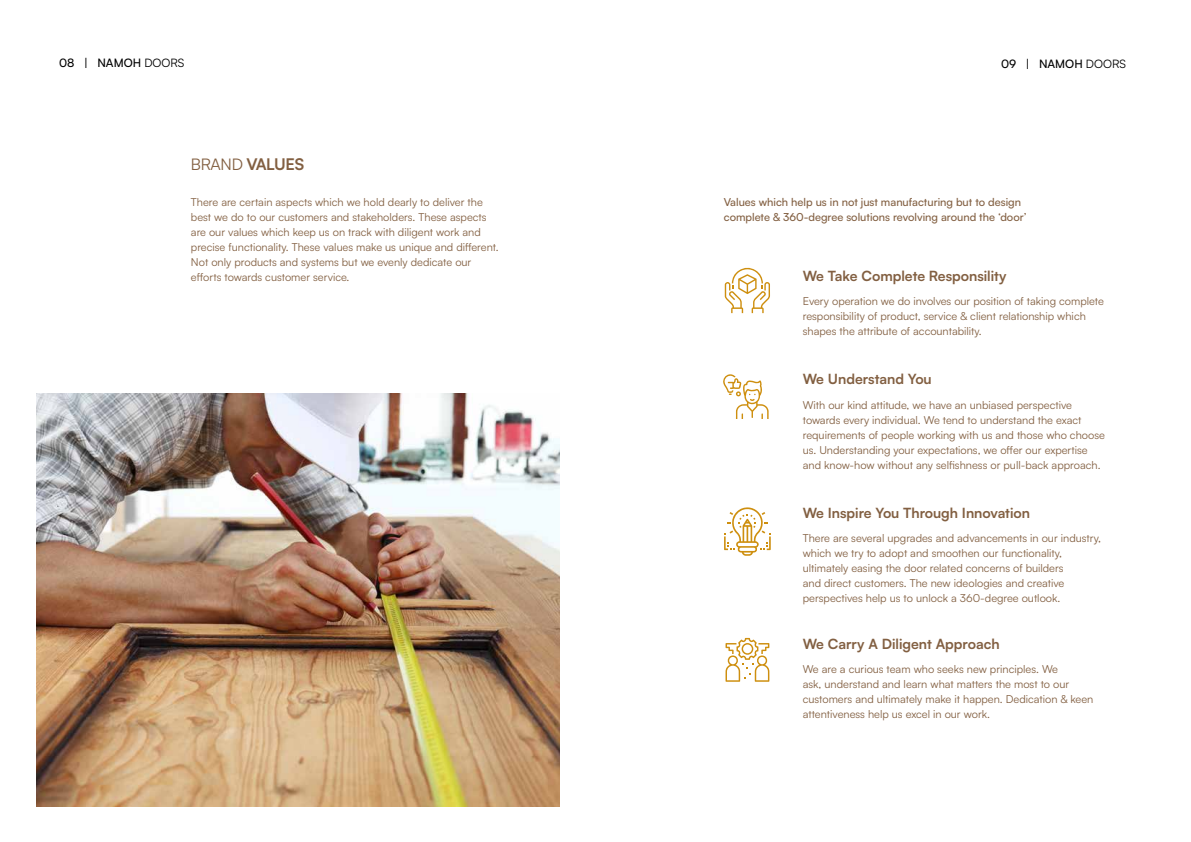
<style>
.page{position:relative;width:1191px;height:842px;background:#fff}
.page>*{position:absolute;margin:0;border:0;box-sizing:border-box;transform-origin:0 0}
.t1{font:700 16px "Satoshi";letter-spacing:-.02em;color:#825f41}
.t2{font:700 14px "Satoshi";color:#825f41}
.t3{font:500 11.6px "Satoshi";color:#000}
.t4{font:11px/15.1px "Satoshi";color:#825f41}
.t5{font:500 11px/15.1px "Satoshi";color:#825f41}
.s1{font-weight:400}
</style>
<div class="page">
<img style="left:36px;top:393px;width:523px;height:413px">
<svg style="left:724px;top:507px;width:46px;height:49px"></svg>
<svg style="left:725px;top:267px;width:45px;height:46px"></svg>
<svg style="left:723px;top:374px;width:45px;height:44px"></svg>
<svg style="left:725px;top:638px;width:44px;height:44px"></svg>
<p class="t3" style="left:59px;top:55px;width:127px">08 | NAMOH <span class="s1">DOORS</span></p>
<h1 class="t1" style="left:191px;top:153px;width:115px"><span class="s1">BRAND</span> VALUES</h1>
<p class="t4" style="left:191px;top:194px;width:309px">There are certain aspects which we hold dearly to deliver the best we do to our customers and stakeholders. These aspects are our values which keep us on track with diligent work and precise functionality. These values make us unique and different.<br>Not only products and systems but we evenly dedicate our efforts towards customer service.</p>
<p class="t3" style="left:1001px;top:56px;width:127px">09 | NAMOH <span class="s1">DOORS</span></p>
<p class="t5" style="left:724px;top:194px;width:304px">Values which help us in not just manufacturing but to design complete &amp; 360-degree solutions revolving around the ‘door’</p>
<p class="t2" style="left:802px;top:266px;width:205px">We Take Complete Responsility</p>
<p class="t4" style="left:802px;top:293px;width:303px">Every operation we do involves our position of taking complete responsibility of product, service &amp; client relationship which shapes the attribute of accountability.</p>
<p class="t2" style="left:802px;top:369px;width:130px">We Understand You</p>
<p class="t4" style="left:802px;top:397px;width:304px">With our kind attitude, we have an unbiased perspective towards every individual. We tend to understand the exact requirements of people working with us and those who choose us. Understanding your expectations, we offer our expertise and know-how without any selfishness or pull-back approach.</p>
<p class="t2" style="left:802px;top:503px;width:229px">We Inspire You Through Innovation</p>
<p class="t4" style="left:802px;top:530px;width:300px">There are several upgrades and advancements in our industry, which we try to adopt and smoothen our functionality, ultimately easing the door related concerns of builders<br>and direct customers. The new ideologies and creative perspectives help us to unlock a 360-degree outlook.</p>
<p class="t2" style="left:802px;top:633px;width:199px">We Carry A Diligent Approach</p>
<p class="t4" style="left:802px;top:661px;width:292px">We are a curious team who seeks new principles. We<br>ask, understand and learn what matters the most to our customers and ultimately make it happen. Dedication &amp; keen attentiveness help us excel in our work.</p>
</div>
